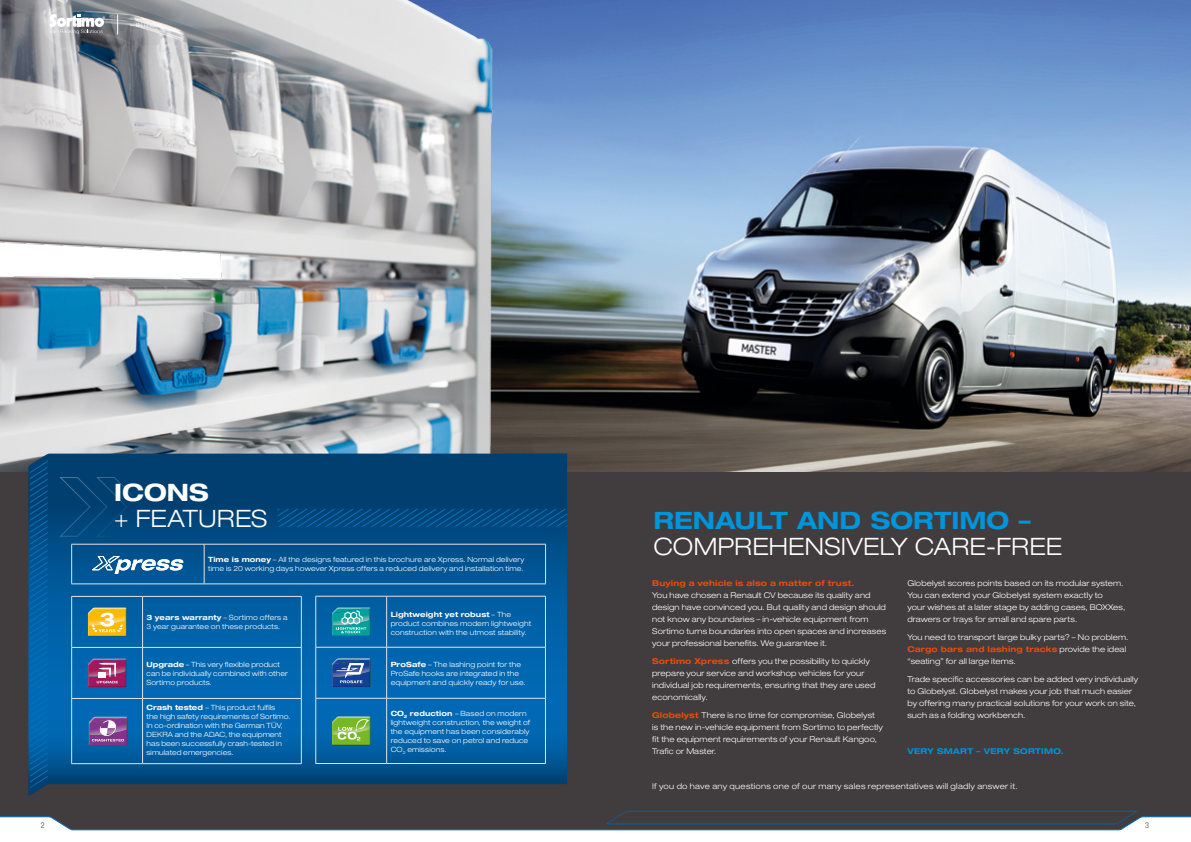
<style>
.page{position:relative;width:1191px;height:842px;background:#fff}
.page>*{position:absolute;margin:0;border:0;box-sizing:border-box;transform-origin:0 0}
.t1{font:300 expanded 24px "Helvetica Neue LT";letter-spacing:.01em;color:#fff}
.t2{font:700 expanded 24px "Helvetica Neue LT";letter-spacing:.005em;color:#0095db}
.t3{font:700 expanded 24px "Helvetica Neue LT";letter-spacing:.005em;color:#fff}
.t4{font:300 expanded 8px/12px "Helvetica Neue LT";letter-spacing:.015em;color:#fff}
.t5{font:700 expanded 8px "Helvetica Neue LT";letter-spacing:.02em;color:#e94d0a}
.t6{font:700 expanded 8px "Helvetica Neue LT";letter-spacing:.035em;color:#0095db}
.t7{font:300 condensed 8px "Helvetica Neue LT";color:#413c3d}
.t8{font:300 expanded 7.2px/9px "Helvetica Neue LT";letter-spacing:.015em;color:#fff}
.t9{font:300 expanded 6px "Helvetica Neue LT";letter-spacing:.03em;color:#fff}
.s1{font-weight:700}
.s2{font-weight:700;color:#e94d0a}
</style>
<div class="page">
<img style="left:595px;top:0;width:596px;height:473px">
<img style="left:0;top:0;width:595px;height:473px">
<div style="left:0;top:473px;width:1191px;height:369px;background:#413c3d"></div>
<svg style="left:49px;top:14px;width:56px;height:20px"></svg>
<svg style="left:117px;top:14px;width:1px;height:20px"></svg>
<svg style="left:28px;top:454px;width:539px;height:231px;background:#015491"></svg>
<svg style="left:28px;top:685px;width:539px;height:111px;background:#085a97"></svg>
<svg style="left:30px;top:456px;width:18px;height:332px;background:#015c9c"></svg>
<hr style="left:71px;top:596px;width:72px;height:1px;background:#e3e3e3">
<hr style="left:71px;top:597px;width:1px;height:50px;background:#e3e3e3">
<hr style="left:143px;top:596px;width:159px;height:1px;background:#e3e3e3">
<hr style="left:142px;top:597px;width:1px;height:50px;background:#e3e3e3">
<hr style="left:301px;top:597px;width:1px;height:50px;background:#e3e3e3">
<hr style="left:71px;top:647px;width:72px;height:1px;background:#e3e3e3">
<hr style="left:71px;top:648px;width:1px;height:50px;background:#e3e3e3">
<hr style="left:143px;top:647px;width:159px;height:1px;background:#e3e3e3">
<hr style="left:142px;top:648px;width:1px;height:50px;background:#e3e3e3">
<hr style="left:301px;top:648px;width:1px;height:50px;background:#e3e3e3">
<hr style="left:71px;top:698px;width:72px;height:1px;background:#e3e3e3">
<hr style="left:71px;top:699px;width:1px;height:64px;background:#e3e3e3">
<hr style="left:143px;top:698px;width:159px;height:1px;background:#e3e3e3">
<hr style="left:142px;top:699px;width:1px;height:64px;background:#e3e3e3">
<hr style="left:301px;top:699px;width:1px;height:64px;background:#e3e3e3">
<hr style="left:71px;top:763px;width:72px;height:1px;background:#e3e3e3">
<hr style="left:143px;top:763px;width:159px;height:1px;background:#e3e3e3">
<div style="left:86px;top:606px;width:42px;height:30px;background:#005ea2"></div>
<div style="left:87px;top:607px;width:41px;height:29px;background:#000;opacity:.4"></div>
<div style="left:86px;top:657px;width:41px;height:30px;background:#0065ae"></div>
<div style="left:87px;top:658px;width:41px;height:29px;background:#000;opacity:.4"></div>
<div style="left:87px;top:715px;width:41px;height:30px;background:#0068b4"></div>
<div style="left:88px;top:716px;width:41px;height:29px;background:#000;opacity:.4"></div>
<hr style="left:315px;top:596px;width:72px;height:1px;background:#e3e3e3">
<hr style="left:315px;top:596px;width:1px;height:51px;background:#e3e3e3">
<hr style="left:387px;top:596px;width:159px;height:1px;background:#e3e3e3">
<hr style="left:386px;top:596px;width:1px;height:51px;background:#e3e3e3">
<hr style="left:545px;top:596px;width:1px;height:51px;background:#e3e3e3">
<hr style="left:315px;top:647px;width:72px;height:1px;background:#e3e3e3">
<hr style="left:315px;top:647px;width:1px;height:51px;background:#e3e3e3">
<hr style="left:387px;top:647px;width:159px;height:1px;background:#e3e3e3">
<hr style="left:386px;top:647px;width:1px;height:51px;background:#e3e3e3">
<hr style="left:545px;top:647px;width:1px;height:51px;background:#e3e3e3">
<hr style="left:315px;top:698px;width:72px;height:1px;background:#e3e3e3">
<hr style="left:315px;top:698px;width:1px;height:65px;background:#e3e3e3">
<hr style="left:387px;top:698px;width:159px;height:1px;background:#e3e3e3">
<hr style="left:386px;top:698px;width:1px;height:65px;background:#e3e3e3">
<hr style="left:545px;top:698px;width:1px;height:65px;background:#e3e3e3">
<hr style="left:315px;top:763px;width:72px;height:1px;background:#e3e3e3">
<hr style="left:387px;top:763px;width:159px;height:1px;background:#e3e3e3">
<div style="left:330px;top:606px;width:41px;height:30px;background:#005ea2"></div>
<div style="left:331px;top:607px;width:41px;height:29px;background:#000;opacity:.4"></div>
<div style="left:330px;top:657px;width:41px;height:30px;background:#0065ae"></div>
<div style="left:331px;top:658px;width:41px;height:29px;background:#000;opacity:.4"></div>
<div style="left:330px;top:715px;width:41px;height:30px;background:#0068b4"></div>
<div style="left:331px;top:716px;width:41px;height:29px;background:#000;opacity:.4"></div>
<svg style="left:58px;top:476px;width:87px;height:62px;background:#024476"></svg>
<svg style="left:277px;top:509px;width:290px;height:18px;background:#004d85"></svg>
<hr style="left:71px;top:544px;width:133px;height:1px;background:#e3e3e3">
<hr style="left:71px;top:544px;width:1px;height:40px;background:#e3e3e3">
<hr style="left:204px;top:544px;width:342px;height:1px;background:#e3e3e3">
<hr style="left:204px;top:544px;width:1px;height:40px;background:#e3e3e3">
<hr style="left:545px;top:544px;width:1px;height:40px;background:#e3e3e3">
<hr style="left:71px;top:584px;width:133px;height:1px;background:#e3e3e3">
<hr style="left:204px;top:584px;width:342px;height:1px;background:#e3e3e3">
<svg style="left:92px;top:556px;width:91px;height:18px;background:#5f93ba"></svg>
<svg style="left:0;top:810px;width:1191px;height:32px"></svg>
<p class="t9" style="left:136px;top:21px;width:22px">INTRO</p>
<h1 class="t3" style="left:114px;top:477px;width:96px">ICONS</h1>
<h1 class="t1" style="left:114px;top:504px;width:155px">+ FEATURES</h1>
<p class="t8" style="left:208px;top:555px;width:318px"><span class="s1">Time is money</span> – All the designs featured in this brochure are Xpress. Normal delivery time is 20 working days however Xpress offers a reduced delivery and installation time.</p>
<p class="t8" style="left:147px;top:613px;width:142px"><span class="s1">3 years warranty</span> – Sortimo offers a<br>3 year guarantee on these products.</p>
<p class="t8" style="left:147px;top:660px;width:143px"><span class="s1">Upgrade</span> – This very flexible product can be individually combined with other<br>Sortimo products.</p>
<p class="t8" style="left:147px;top:703px;width:145px"><span class="s1">Crash tested</span> – This product fulfils<br>the high safety requirements of Sortimo.<br>In co-ordination with the German TÜV, DEKRA and the ADAC, the equipment has been successfully crash-tested in simulated emergencies.</p>
<p class="t8" style="left:391px;top:609px;width:142px"><span class="s1">Lightweight yet robust</span> – The product combines modern lightweight construction with the utmost stability.</p>
<p class="t8" style="left:391px;top:659px;width:136px"><span class="s1">ProSafe</span> – The lashing point for the<br>ProSafe hooks are integrated in the equipment and quickly ready for use.</p>
<p class="t8" style="left:391px;top:708px;width:141px"><span class="s1">CO</span><sub>2</sub> <span class="s1">reduction</span> – Based on modern lightweight construction, the weight of the equipment has been considerably reduced to save on petrol and reduce<br>CO<sub>2</sub> emissions.</p>
<h1 class="t2" style="left:653px;top:505px;width:379px">RENAULT AND SORTIMO –</h1>
<h1 class="t1" style="left:653px;top:532px;width:410px">COMPREHENSIVELY CARE-FREE</h1>
<p class="t5" style="left:652px;top:578px;width:204px">Buying a vehicle is also a matter of trust.</p>
<p class="t4" style="left:652px;top:589px;width:235px">You have chosen a Renault CV because its quality and design have convinced you. But quality and design should not know any boundaries – in-vehicle equipment from Sortimo turns boundaries into open spaces and increases your professional benefits. We guarantee it.</p>
<p class="t4" style="left:652px;top:655px;width:225px"><span class="s2">Sortimo Xpress</span> offers you the possibility to quickly prepare your service and workshop vehicles for your individual job requirements, ensuring that they are used economically.</p>
<p class="t4" style="left:652px;top:709px;width:232px"><span class="s2">Globelyst</span> There is no time for compromise, Globelyst is the new in-vehicle equipment from Sortimo to perfectly fit the equipment requirements of your Renault Kangoo, Trafic or Master.</p>
<p class="t4" style="left:907px;top:577px;width:219px">Globelyst scores points based on its modular system.<br>You can extend your Globelyst system exactly to<br>your wishes at a later stage by adding cases, BOXXes, drawers or trays for small and spare parts.</p>
<p class="t4" style="left:907px;top:631px;width:222px">You need to transport large bulky parts? – No problem.<br><span class="s2">Cargo bars and lashing tracks</span> provide the ideal “seating” for all large items.</p>
<p class="t4" style="left:907px;top:673px;width:232px">Trade specific accessories can be added very individually to Globelyst. Globelyst makes your job that much easier by offering many practical solutions for your work on site, such as a folding workbench.</p>
<p class="t6" style="left:907px;top:746px;width:158px">VERY SMART – VERY SORTIMO.</p>
<p class="t4" style="left:652px;top:780px;width:367px">If you do have any questions one of our many sales representatives will gladly answer it.</p>
<p class="t7" style="left:41px;top:821px;width:5px">2</p>
<p class="t7" style="left:1145px;top:821px;width:5px">3</p>
</div>
